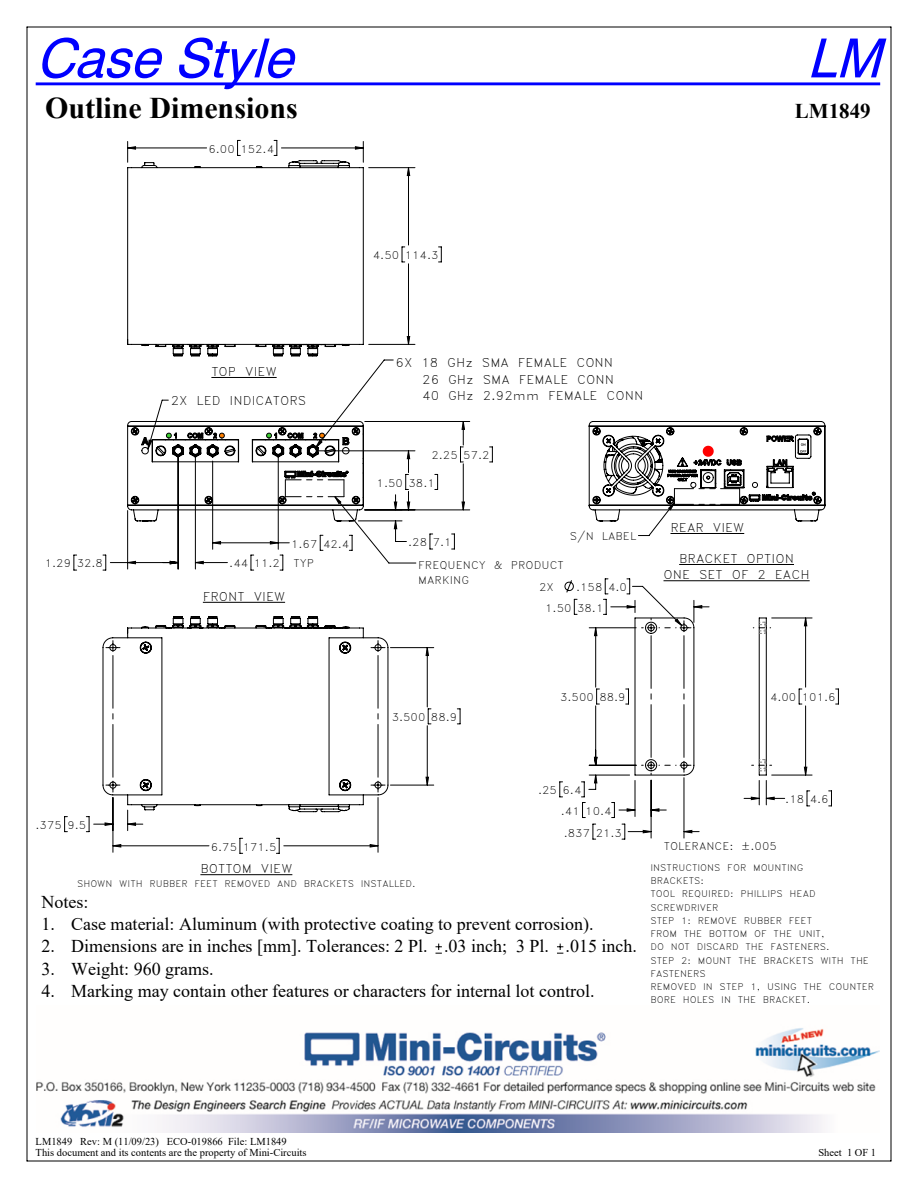
<style>
.page{position:relative;width:918px;height:1188px;background:#fff}
.page>*{position:absolute;margin:0;border:0;box-sizing:border-box;transform-origin:0 0}
.t1{font:italic 54px "Swis 721 BT";color:#00f}
.t2{font:700 30px "Times New Roman";color:#000}
.t3{font:700 21px "Times New Roman";color:#000}
.t4{font:18px "Times New Roman";color:#000}
.t5{font:12px/16.2px "Roman D";color:#000;text-align:center}
.t6{font:10.5px/14.7px "Roman D";color:#000}
.t7{font:10.5px/10.5px "Times New Roman";color:#000}
.t8{font:9px/13.2px "Roman D";color:#000}
</style>
<div class="page">
<img style="left:36px;top:1028px;width:844px;height:104px">
<hr style="left:679px;top:564px;width:115px;height:1px;background:#000">
<svg style="left:74px;top:555px;width:3px;height:16px"></svg>
<svg style="left:490px;top:447px;width:3px;height:16px"></svg>
<hr style="left:365px;top:421px;width:105px;height:1px;background:#000">
<hr style="left:365px;top:510px;width:105px;height:1px;background:#000">
<hr style="left:27px;top:27px;width:1px;height:1134px;background:#000">
<hr style="left:27px;top:27px;width:864px;height:1px;background:#000">
<hr style="left:891px;top:27px;width:1px;height:1134px;background:#000">
<hr style="left:27px;top:1161px;width:864px;height:1px;background:#000">
<svg style="left:560px;top:579px;width:279px;height:260px"></svg>
<svg style="left:429px;top:422px;width:35px;height:128px"></svg>
<svg style="left:594px;top:606px;width:213px;height:227px"></svg>
<hr style="left:200px;top:874px;width:92px;height:1px;background:#000">
<svg style="left:439px;top:247px;width:3px;height:16px"></svg>
<svg style="left:237px;top:140px;width:3px;height:7px"></svg>
<svg style="left:274px;top:140px;width:4px;height:7px"></svg>
<svg style="left:276px;top:847px;width:4px;height:7px"></svg>
<hr style="left:378px;top:798px;width:1px;height:54px;background:#000">
<hr style="left:113px;top:798px;width:1px;height:54px;background:#000">
<svg style="left:64px;top:816px;width:3px;height:16px"></svg>
<svg style="left:86px;top:816px;width:19px;height:16px"></svg>
<svg style="left:428px;top:709px;width:3px;height:16px"></svg>
<svg style="left:457px;top:709px;width:4px;height:16px"></svg>
<hr style="left:390px;top:647px;width:44px;height:1px;background:#000">
<hr style="left:390px;top:785px;width:44px;height:1px;background:#000">
<svg style="left:430px;top:534px;width:3px;height:16px"></svg>
<svg style="left:452px;top:534px;width:3px;height:16px"></svg>
<svg style="left:105px;top:147px;width:323px;height:700px"></svg>
<hr style="left:36px;top:82px;width:844px;height:3px;background:#00f">
<svg style="left:436px;top:944px;width:6px;height:10px"></svg>
<svg style="left:557px;top:944px;width:6px;height:10px"></svg>
<svg style="left:635px;top:618px;width:59px;height:157px"></svg>
<hr style="left:759px;top:628px;width:1px;height:137px;background:#000">
<hr style="left:766px;top:628px;width:1px;height:137px;background:#000">
<svg style="left:753px;top:618px;width:18px;height:16px"></svg>
<svg style="left:752px;top:759px;width:20px;height:17px"></svg>
<svg style="left:103px;top:360px;width:313px;height:211px"></svg>
<svg style="left:127px;top:160px;width:237px;height:196px"></svg>
<svg style="left:103px;top:616px;width:285px;height:196px"></svg>
<svg style="left:589px;top:421px;width:236px;height:115px"></svg>
<h1 class="t1" style="left:36px;top:25px;width:275px">CaseStyle</h1>
<h1 class="t1" style="left:807px;top:25px;width:92px">LM</h1>
<h2 class="t2" style="left:45px;top:87px;width:254px">Outline Dimensions</h2>
<h3 class="t3" style="left:795px;top:96px;width:77px">LM1849</h3>
<p class="t6" style="left:208px;top:141px;width:67px">6.00 152.4</p>
<p class="t6" style="left:373px;top:248px;width:67px">4.50 114.3</p>
<h3 class="t5" style="left:211px;top:363px;width:67px">TOP VIEW</h3>
<h3 class="t5" style="left:171px;top:393px;width:137px">2X LED INDICATORS</h3>
<h3 class="t5" style="left:422px;top:355px;width:223px;text-align:left;text-indent:-27px">6X 18 GHz SMA FEMALE CONN<br>26 GHz SMA FEMALE CONN<br>40 GHz 2.92mm FEMALE CONN</h3>
<p class="t6" style="left:431px;top:448px;width:60px">2.25 57.2</p>
<p class="t6" style="left:377px;top:475px;width:60px">1.50 38.1</p>
<p class="t6" style="left:291px;top:536px;width:60px">1.67 42.4</p>
<p class="t6" style="left:408px;top:535px;width:45px">.28 7.1</p>
<p class="t6" style="left:570px;top:529px;width:68px">S/N LABEL</p>
<p class="t6" style="left:45px;top:556px;width:60px">1.29 32.8</p>
<p class="t6" style="left:229px;top:556px;width:52px">.44 11.2</p>
<p class="t6" style="left:293px;top:556px;width:22px">TYP</p>
<h3 class="t5" style="left:203px;top:588px;width:84px">FRONT VIEW</h3>
<p class="t6" style="left:418px;top:558px;width:147px">FREQUENCY &amp; PRODUCT<br>MARKING</p>
<p class="t6" style="left:539px;top:580px;width:16px">2X</p>
<p class="t6" style="left:576px;top:580px;width:52px">.158 4.0</p>
<p class="t6" style="left:545px;top:600px;width:60px">1.50 38.1</p>
<h3 class="t5" style="left:671px;top:519px;width:75px">REAR VIEW</h3>
<h3 class="t5" style="left:664px;top:550px;width:148px">BRACKET OPTION<br>ONE SET OF 2 EACH</h3>
<p class="t6" style="left:392px;top:710px;width:67px">3.500 88.9</p>
<p class="t6" style="left:560px;top:690px;width:67px">3.500 88.9</p>
<p class="t6" style="left:770px;top:690px;width:67px">4.00 101.6</p>
<p class="t6" style="left:36px;top:818px;width:52px">.375 9.5</p>
<p class="t6" style="left:211px;top:839px;width:67px">6.75 171.5</p>
<h3 class="t5" style="left:200px;top:861px;width:93px">BOTTOM VIEW</h3>
<p class="t8" style="left:77px;top:877px;width:340px">SHOWN WITH RUBBER FEET REMOVED AND BRACKETS INSTALLED.</p>
<p class="t6" style="left:538px;top:783px;width:45px">.25 6.4</p>
<p class="t6" style="left:564px;top:825px;width:60px">.837 21.3</p>
<p class="t6" style="left:561px;top:804px;width:52px">.41 10.4</p>
<h3 class="t4" style="left:41px;top:889px;width:48px">Notes:</h3>
<h3 class="t4" style="left:41px;top:912px;width:554px">1. Case material: Aluminum (with protective coating to prevent corrosion).</h3>
<h3 class="t4" style="left:41px;top:934px;width:597px">2. Dimensions are in inches [mm]. Tolerances: 2 Pl. .03 inch; 3 Pl. .015 inch.</h3>
<h3 class="t4" style="left:41px;top:956px;width:174px">3. Weight: 960 grams.</h3>
<h3 class="t4" style="left:41px;top:978px;width:555px">4. Marking may contain other features or characters for internal lot control.</h3>
<p class="t6" style="left:785px;top:792px;width:45px">.18 4.6</p>
<p class="t6" style="left:664px;top:839px;width:115px">TOLERANCE: ±.005</p>
<p class="t8" style="left:650px;top:861px;width:225px">INSTRUCTIONS FOR MOUNTING<br>BRACKETS:<br>TOOL REQUIRED: PHILLIPS HEAD<br>SCREWDRIVER<br>STEP 1: REMOVE RUBBER FEET<br>FROM THE BOTTOM OF THE UNIT,<br>DO NOT DISCARD THE FASTENERS.<br>STEP 2: MOUNT THE BRACKETS WITH THE<br>FASTENERS<br>REMOVED IN STEP 1, USING THE COUNTER<br>BORE HOLES IN THE BRACKET.</p>
<p class="t7" style="left:36px;top:1136px;width:272px">LM1849 Rev: M (11/09/23) ECO-019866 File: LM1849<br>This document and its contents are the property of Mini-Circuits</p>
<p class="t7" style="left:818px;top:1147px;width:59px">Sheet 1 OF 1</p>
</div>
